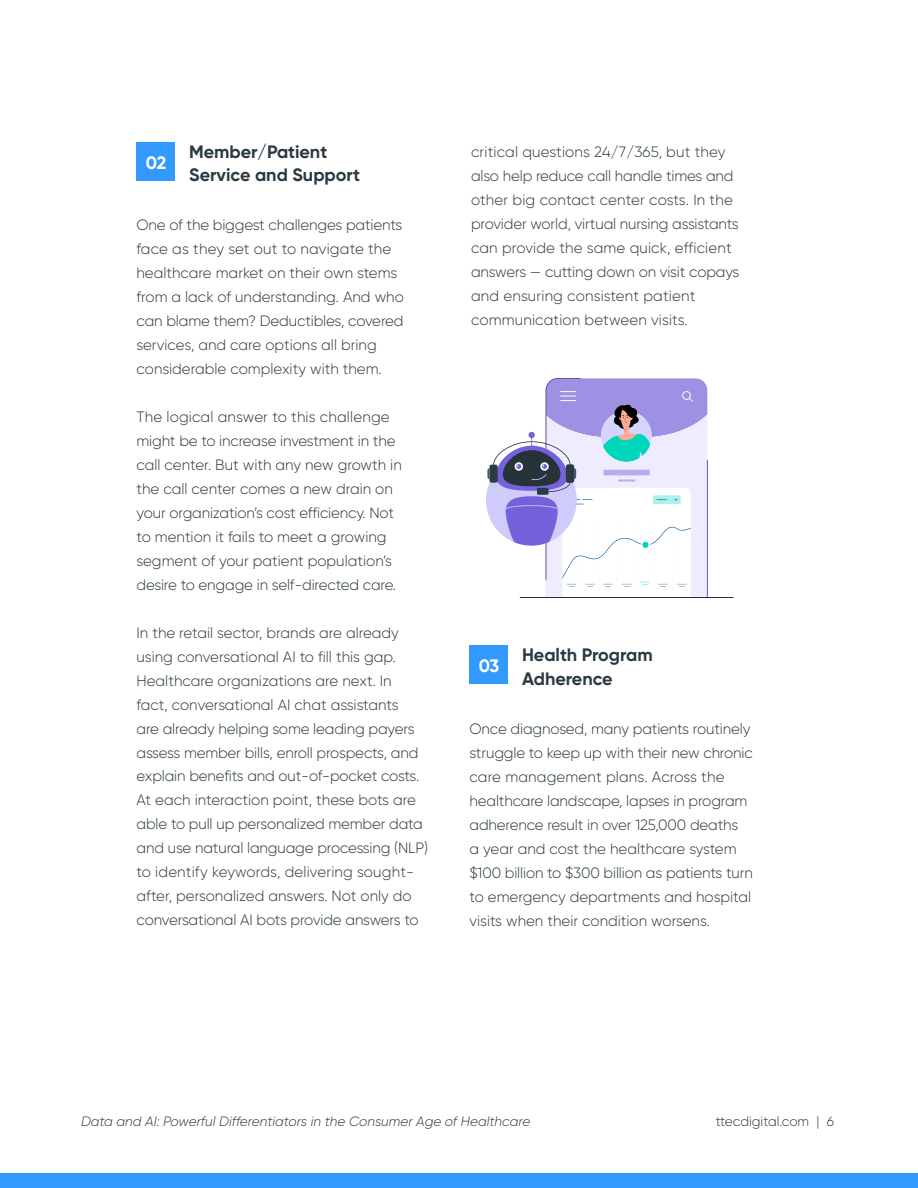
<style>
.page{position:relative;width:918px;height:1188px;background:#fff}
.page>*{position:absolute;margin:0;border:0;box-sizing:border-box;transform-origin:0 0}
.t1{font:700 18px/24px "Gilroy";color:#2b3a42}
.t2{font:700 18px "Gilroy";color:#fff}
.t3{font:300 15px/24px "Gilroy";letter-spacing:-.01em;color:#2b3a42}
.t4{font:italic 300 13.5px "Gilroy";color:#2b3a42}
.t5{font:300 13.5px "Gilroy";color:#2b3a42}
</style>
<div class="page">
<div style="left:0;top:1173px;width:918px;height:15px;background:#3299ff"></div>
<div style="left:136px;top:142px;width:40px;height:40px;background:#3299ff"></div>
<div style="left:470px;top:645px;width:38px;height:39px;background:#3299ff"></div>
<hr style="left:520px;top:597px;width:214px;height:1px;background:#1c1c26">
<svg style="left:487px;top:378px;width:221px;height:220px"></svg>
<p class="t1" style="left:189px;top:139px;width:173px">Member/Patient<br>Service and Support</p>
<p class="t3" style="left:136px;top:212px;width:269px">One of the biggest challenges patients face as they set out to navigate the healthcare market on their own stems from a lack of understanding. And who can blame them? Deductibles, covered services, and care options all bring considerable complexity with them.</p>
<p class="t3" style="left:136px;top:404px;width:267px">The logical answer to this challenge might be to increase investment in the call center. But with any new growth in the call center comes a new drain on your organization’s cost efficiency. Not to mention it fails to meet a growing segment of your patient population’s desire to engage in self-directed care.</p>
<p class="t3" style="left:136px;top:620px;width:293px">In the retail sector, brands are already using conversational AI to fill this gap.<br>Healthcare organizations are next. In<br>fact, conversational AI chat assistants<br>are already helping some leading payers assess member bills, enroll prospects, and explain benefits and out-of-pocket costs.<br>At each interaction point, these bots are able to pull up personalized member data and use natural language processing (NLP) to identify keywords, delivering sought&shy;after, personalized answers. Not only do conversational AI bots provide answers to</p>
<p class="t2" style="left:146px;top:152px;width:22px">02</p>
<p class="t3" style="left:471px;top:140px;width:270px">critical questions 24/7/365, but they also help reduce call handle times and other big contact center costs. In the provider world, virtual nursing assistants can provide the same quick, efficient answers — cutting down on visit copays and ensuring consistent patient communication between visits.</p>
<p class="t2" style="left:479px;top:654px;width:22px">03</p>
<p class="t1" style="left:522px;top:643px;width:132px">Health Program<br>Adherence</p>
<p class="t3" style="left:470px;top:716px;width:285px">Once diagnosed, many patients routinely struggle to keep up with their new chronic care management plans. Across the healthcare landscape, lapses in program adherence result in over 125,000 deaths<br>a year and cost the healthcare system $100 billion to $300 billion as patients turn to emergency departments and hospital visits when their condition worsens.</p>
<p class="t4" style="left:81px;top:1113px;width:451px">Data and AI: Powerful Differentiators in the Consumer Age of Healthcare</p>
<p class="t5" style="left:716px;top:1113px;width:120px">ttecdigital.com | 6</p>
</div>
